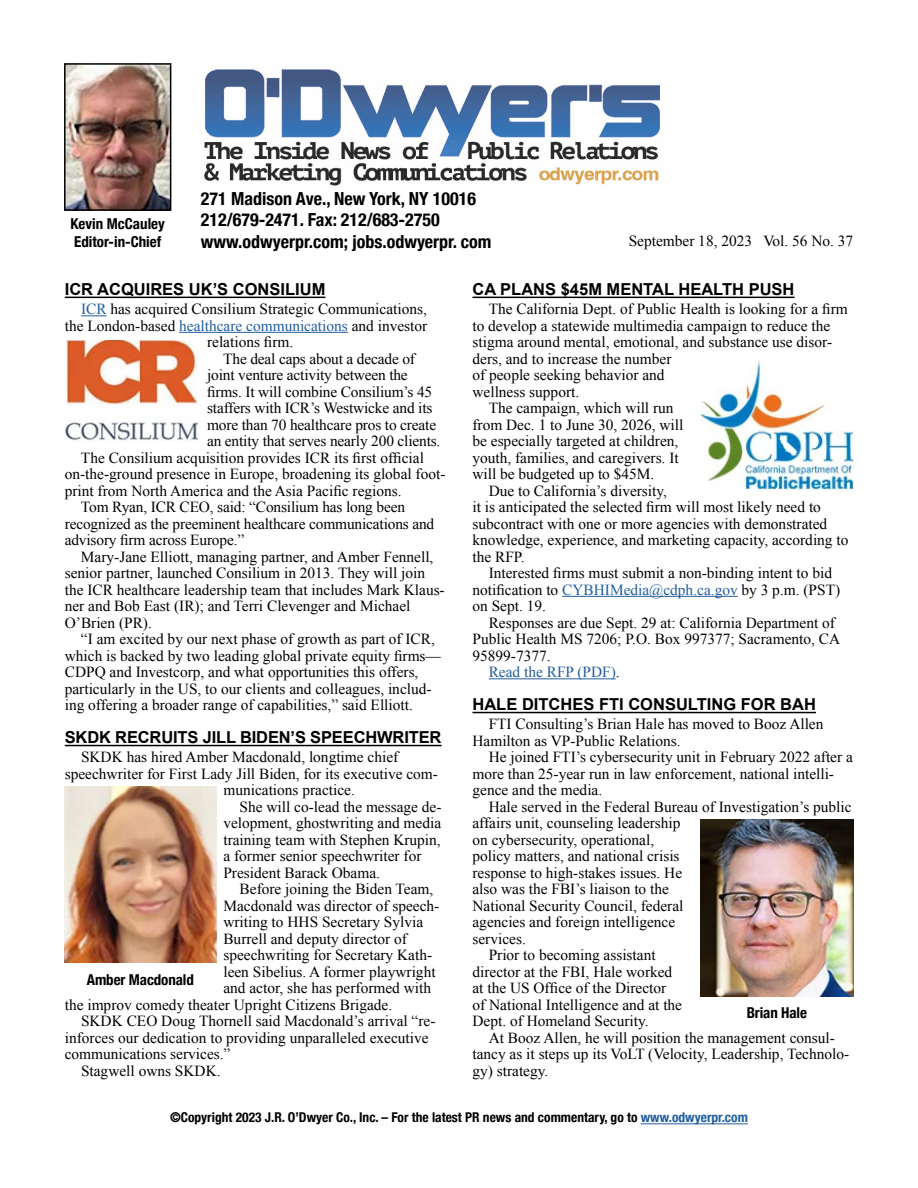
<style>
.page{position:relative;width:918px;height:1188px;background:#fff}
.page>*{position:absolute;margin:0;border:0;box-sizing:border-box;transform-origin:0 0}
.t1{font:700 condensed 18px/21.6px "Helvetica Neue";color:#000}
.t2{font:700 16.5px "Arial";color:#000}
.t3{font:15.3px/16.5px "Times New Roman";color:#000}
.t4{font:15.3px "Times New Roman";color:#215e9e}
.t5{font:700 condensed 15px/18px "Helvetica Neue";color:#000}
.t6{font:700 condensed 13.5px "Helvetica Neue";color:#000}
.s1{color:#215e9e}
.s2{color:#000}
</style>
<div class="page">
<hr style="left:641px;top:1124px;width:107px;height:1px;background:#215e9e">
<img style="left:67px;top:66px;width:101px;height:142px">
<div style="left:64px;top:63px;width:107px;height:148px;border:2px solid #000"></div>
<img style="left:204px;top:69px;width:456px;height:117px">
<hr style="left:472px;top:297px;width:323px;height:1px;background:#000">
<hr style="left:562px;top:596px;width:176px;height:1px;background:#215e9e">
<hr style="left:489px;top:678px;width:127px;height:1px;background:#215e9e">
<hr style="left:472px;top:712px;width:344px;height:1px;background:#000">
<hr style="left:65px;top:297px;width:260px;height:1px;background:#000">
<svg style="left:81px;top:315px;width:26px;height:1px"></svg>
<hr style="left:179px;top:332px;width:169px;height:1px;background:#215e9e">
<hr style="left:65px;top:745px;width:377px;height:1px;background:#000">
<img style="left:65px;top:341px;width:133px;height:100px">
<img style="left:701px;top:819px;width:152px;height:177px">
<img style="left:64px;top:786px;width:153px;height:176px">
<img style="left:701px;top:361px;width:152px;height:130px">
<p class="t1" style="left:201px;top:186px;width:292px">271 Madison Ave., New York, NY 10016<br>212/679-2471. Fax: 212/683-2750 www.odwyerpr.com; jobs.odwyerpr. com</p>
<p class="t2" style="left:65px;top:278px;width:262px">ICR ACQUIRES UK’S CONSILIUM</p>
<p class="t3" style="left:81px;top:301px;width:347px"><span class="s1">ICR</span> has acquired Consilium Strategic Communications,</p>
<p class="t3" style="left:65px;top:317px;width:364px">the London-based <span class="s1">healthcare communications</span> and investor</p>
<p class="t3" style="left:207px;top:334px;width:88px">relations firm.</p>
<p class="t3" style="left:223px;top:350px;width:193px">The deal caps about a decade of</p>
<p class="t3" style="left:207px;top:367px;width:202px">joint venture activity between the</p>
<p class="t3" style="left:207px;top:383px;width:227px">firms. It will combine Consilium’s 45</p>
<p class="t3" style="left:207px;top:400px;width:227px">staffers with ICR’s Westwicke and its</p>
<p class="t3" style="left:207px;top:416px;width:231px">more than 70 healthcare pros to create</p>
<p class="t3" style="left:207px;top:433px;width:235px">an entity that serves nearly 200 clients.</p>
<p class="t3" style="left:81px;top:449px;width:344px">The Consilium acquisition provides ICR its first official</p>
<p class="t3" style="left:65px;top:466px;width:382px">on-the-ground presence in Europe, broadening its global foot-</p>
<p class="t3" style="left:65px;top:482px;width:338px">print from North America and the Asia Pacific regions.</p>
<p class="t3" style="left:81px;top:499px;width:326px">Tom Ryan, ICR CEO, said: “Consilium has long been</p>
<p class="t3" style="left:65px;top:515px;width:371px">recognized as the preeminent healthcare communications and</p>
<p class="t3" style="left:65px;top:532px;width:181px">advisory firm across Europe.”</p>
<p class="t3" style="left:81px;top:548px;width:354px">Mary-Jane Elliott, managing partner, and Amber Fennell,</p>
<p class="t3" style="left:65px;top:565px;width:362px">senior partner, launched Consilium in 2013. They will join</p>
<p class="t3" style="left:65px;top:581px;width:381px">the ICR healthcare leadership team that includes Mark Klaus-</p>
<p class="t3" style="left:65px;top:598px;width:347px">ner and Bob East (IR); and Terri Clevenger and Michael</p>
<p class="t3" style="left:65px;top:614px;width:89px">O’Brien (PR).</p>
<p class="t3" style="left:81px;top:631px;width:355px">“I am excited by our next phase of growth as part of ICR,</p>
<p class="t3" style="left:65px;top:647px;width:378px">which is backed by two leading global private equity firms—</p>
<p class="t3" style="left:65px;top:664px;width:355px">CDPQ and Investcorp, and what opportunities this offers,</p>
<p class="t3" style="left:65px;top:680px;width:368px">particularly in the US, to our clients and colleagues, includ-</p>
<p class="t3" style="left:65px;top:697px;width:350px">ing offering a broader range of capabilities,” said Elliott.</p>
<p class="t2" style="left:65px;top:727px;width:378px">SKDK RECRUITS JILL BIDEN’S SPEECHWRITER</p>
<p class="t3" style="left:81px;top:749px;width:319px">SKDK has hired Amber Macdonald, longtime chief</p>
<p class="t3" style="left:65px;top:765px;width:375px">speechwriter for First Lady Jill Biden, for its executive com-</p>
<p class="t3" style="left:223px;top:782px;width:133px">munications practice.</p>
<p class="t3" style="left:240px;top:798px;width:203px">She will co-lead the message de-</p>
<p class="t3" style="left:223px;top:815px;width:219px">velopment, ghostwriting and media</p>
<p class="t3" style="left:223px;top:831px;width:219px">training team with Stephen Krupin,</p>
<p class="t3" style="left:223px;top:848px;width:200px">a former senior speechwriter for</p>
<p class="t3" style="left:223px;top:864px;width:158px">President Barack Obama.</p>
<p class="t3" style="left:240px;top:881px;width:195px">Before joining the Biden Team,</p>
<p class="t3" style="left:223px;top:897px;width:218px">Macdonald was director of speech-</p>
<p class="t3" style="left:223px;top:914px;width:201px">writing to HHS Secretary Sylvia</p>
<p class="t3" style="left:223px;top:930px;width:185px">Burrell and deputy director of</p>
<p class="t3" style="left:223px;top:947px;width:210px">speechwriting for Secretary Kath-</p>
<p class="t3" style="left:223px;top:963px;width:214px">leen Sibelius. A former playwright</p>
<p class="t3" style="left:223px;top:980px;width:209px">and actor, she has performed with</p>
<p class="t3" style="left:65px;top:996px;width:329px">the improv comedy theater Upright Citizens Brigade.</p>
<p class="t3" style="left:81px;top:1013px;width:356px">SKDK CEO Doug Thornell said Macdonald’s arrival “re-</p>
<p class="t3" style="left:65px;top:1029px;width:365px">inforces our dedication to providing unparalleled executive</p>
<p class="t3" style="left:65px;top:1046px;width:167px">communications services.”</p>
<p class="t3" style="left:81px;top:1062px;width:141px">Stagwell owns SKDK.</p>
<p class="t5" style="left:71px;top:214px;width:96px">Kevin McCauley<br>Editor-in-Chief</p>
<p class="t3" style="left:629px;top:232px;width:226px">September 18, 2023 Vol. 56 No. 37</p>
<p class="t2" style="left:472px;top:278px;width:324px">CA PLANS $45M MENTAL HEALTH PUSH</p>
<p class="t3" style="left:489px;top:301px;width:361px">The California Dept. of Public Health is looking for a firm</p>
<p class="t3" style="left:472px;top:317px;width:359px">to develop a statewide multimedia campaign to reduce the</p>
<p class="t3" style="left:472px;top:334px;width:361px">stigma around mental, emotional, and substance use disor-</p>
<p class="t3" style="left:472px;top:350px;width:200px">ders, and to increase the number</p>
<p class="t3" style="left:472px;top:367px;width:194px">of people seeking behavior and</p>
<p class="t3" style="left:472px;top:383px;width:108px">wellness support.</p>
<p class="t3" style="left:489px;top:400px;width:186px">The campaign, which will run</p>
<p class="t3" style="left:472px;top:416px;width:212px">from Dec. 1 to June 30, 2026, will</p>
<p class="t3" style="left:472px;top:433px;width:207px">be especially targeted at children,</p>
<p class="t3" style="left:472px;top:449px;width:208px">youth, families, and caregivers. It</p>
<p class="t3" style="left:472px;top:466px;width:183px">will be budgeted up to $45M.</p>
<p class="t3" style="left:489px;top:482px;width:180px">Due to California’s diversity,</p>
<p class="t3" style="left:472px;top:499px;width:350px">it is anticipated the selected firm will most likely need to</p>
<p class="t3" style="left:472px;top:515px;width:356px">subcontract with one or more agencies with demonstrated</p>
<p class="t3" style="left:472px;top:532px;width:377px">knowledge, experience, and marketing capacity, according to</p>
<p class="t3" style="left:472px;top:548px;width:54px">the RFP.</p>
<p class="t3" style="left:489px;top:565px;width:345px">Interested firms must submit a non-binding intent to bid</p>
<p class="t3" style="left:472px;top:581px;width:369px">notification to <span class="s1">CYBHIMedia@cdph.ca.gov</span> by 3 p.m. (PST)</p>
<p class="t3" style="left:472px;top:598px;width:75px">on Sept. 19.</p>
<p class="t3" style="left:489px;top:614px;width:348px">Responses are due Sept. 29 at: California Department of</p>
<p class="t3" style="left:472px;top:631px;width:369px">Public Health MS 7206; P.O. Box 997377; Sacramento, CA</p>
<p class="t3" style="left:472px;top:647px;width:80px">95899-7377.</p>
<p class="t4" style="left:489px;top:662px;width:132px">Read the RFP (PDF)<span class="s2">.</span></p>
<p class="t2" style="left:472px;top:694px;width:345px">HALE DITCHES FTI CONSULTING FOR BAH</p>
<p class="t3" style="left:472px;top:716px;width:353px;text-indent:16px">FTI Consulting’s Brian Hale has moved to Booz Allen<br>Hamilton as VP-Public Relations.</p>
<p class="t3" style="left:472px;top:749px;width:382px;text-indent:16px">He joined FTI’s cybersecurity unit in February 2022 after a more than 25-year run in law enforcement, national intelli&shy;gence and the media.</p>
<p class="t3" style="left:489px;top:798px;width:364px">Hale served in the Federal Bureau of Investigation’s public</p>
<p class="t3" style="left:472px;top:815px;width:210px">affairs unit, counseling leadership</p>
<p class="t3" style="left:472px;top:831px;width:183px">on cybersecurity, operational,</p>
<p class="t3" style="left:472px;top:848px;width:209px">policy matters, and national crisis</p>
<p class="t3" style="left:472px;top:864px;width:211px">response to high-stakes issues. He</p>
<p class="t3" style="left:472px;top:881px;width:198px">also was the FBI’s liaison to the</p>
<p class="t3" style="left:472px;top:897px;width:212px">National Security Council, federal</p>
<p class="t3" style="left:472px;top:914px;width:204px">agencies and foreign intelligence</p>
<p class="t3" style="left:472px;top:930px;width:55px">services.</p>
<p class="t3" style="left:489px;top:947px;width:168px">Prior to becoming assistant</p>
<p class="t3" style="left:472px;top:963px;width:201px">director at the FBI, Hale worked</p>
<p class="t3" style="left:472px;top:980px;width:195px">at the US Office of the Director</p>
<p class="t3" style="left:472px;top:996px;width:211px">of National Intelligence and at the</p>
<p class="t3" style="left:472px;top:1013px;width:178px">Dept. of Homeland Security.</p>
<p class="t3" style="left:489px;top:1029px;width:348px">At Booz Allen, he will position the management consul-</p>
<p class="t3" style="left:472px;top:1046px;width:378px">tancy as it steps up its VoLT (Velocity, Leadership, Technolo-</p>
<p class="t3" style="left:472px;top:1062px;width:77px">gy) strategy.</p>
<p class="t5" style="left:87px;top:969px;width:109px">Amber Macdonald</p>
<p class="t5" style="left:747px;top:1003px;width:62px">Brian Hale</p>
<p class="t6" style="left:170px;top:1106px;width:579px">©Copyright 2023 J.R. O’Dwyer Co., Inc. – For the latest PR news and commentary, go to <span class="s1">www.odwyerpr.com</span></p>
</div>
